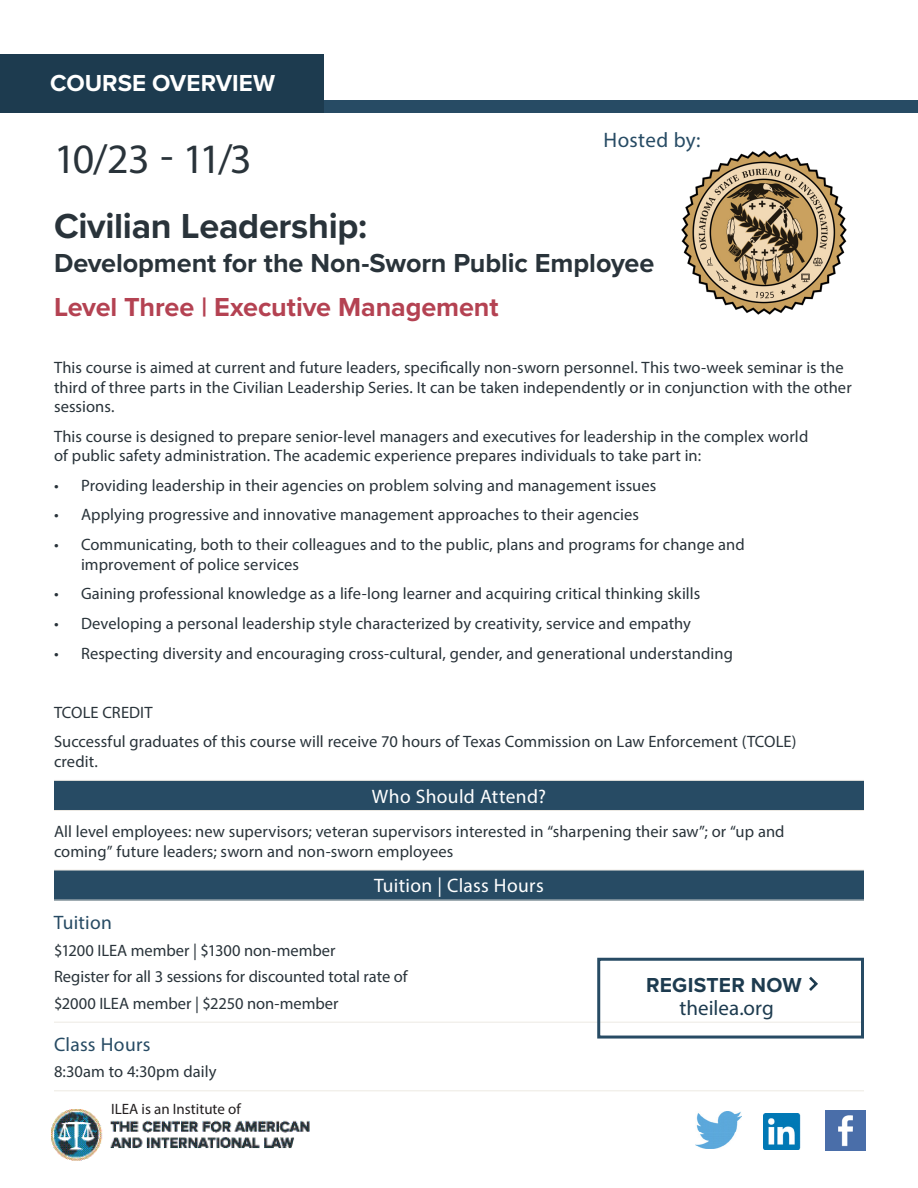
<style>
.page{position:relative;width:918px;height:1188px;background:#fff}
.page>*{position:absolute;margin:0;border:0;box-sizing:border-box;transform-origin:0 0}
.Header-Registration{font:42px "Myriad Pro";color:#29333a}
.Header-Registration-2{font:700 36px "Proxima Nova";letter-spacing:-.01em;color:#29333a}
.Header-Registration-3{font:700 27px "Proxima Nova";letter-spacing:-.005em;color:#29333a}
.Header-Registration-4{font:700 27px "Proxima Nova";letter-spacing:-.005em;color:#b44252}
.t1{font:700 24px "Proxima Nova";color:#fff}
.Register_Text{font:700 21px/22.5px "Proxima Nova";letter-spacing:.015em;color:#1d3b4f;text-align:center}
.Header-2{font:21px "Myriad Pro";letter-spacing:.02em;color:#274b64}
.Header-2-2{font:19.5px "Myriad Pro";letter-spacing:.015em;color:#fff}
.Header-2-3{font:19.5px "Myriad Pro";letter-spacing:.015em;color:#274b64}
.Body-black{font:16.5px/19.5px "Myriad Pro";letter-spacing:.005em;color:#29333a}
.Header-2-4{font:16.5px/19.5px "Myriad Pro";letter-spacing:.005em;color:#29333a}
.t2{font:15px "Myriad Pro";color:#231f20}
.s1{font-family:"Myriad Pro";font-weight:400}
</style>
<div class="page">
<div style="left:0;top:100px;width:918px;height:13px;background:#274b64"></div>
<div style="left:0;top:54px;width:324px;height:59px;background:#1d3b4f"></div>
<div style="left:54px;top:780px;width:810px;height:30px;background:#274b64"></div>
<div style="left:54px;top:870px;width:810px;height:30px;background:#274b64"></div>
<hr style="left:54px;top:780px;width:810px;height:1px;background:#edeae3">
<hr style="left:54px;top:810px;width:810px;height:1px;background:#edeae3">
<hr style="left:54px;top:870px;width:810px;height:1px;background:#edeae3">
<hr style="left:54px;top:900px;width:810px;height:1px;background:#edeae3">
<hr style="left:54px;top:1022px;width:810px;height:1px;background:#edeae3">
<hr style="left:54px;top:1091px;width:810px;height:1px;background:#edeae3">
<img style="left:52px;top:1109px;width:257px;height:51px">
<img style="left:826px;top:1111px;width:40px;height:39px">
<img style="left:764px;top:1113px;width:37px;height:36px">
<img style="left:695px;top:1112px;width:46px;height:37px">
<div style="left:597px;top:958px;width:267px;height:81px;border:3px solid #274b64"></div>
<svg style="left:809px;top:976px;width:9px;height:15px"></svg>
<img style="left:681px;top:150px;width:166px;height:165px">
<p class="t1" style="left:50px;top:65px;width:226px">COURSE OVERVIEW</p>
<p class="Header-2" style="left:604px;top:127px;width:99px">Hosted by:</p>
<p class="Header-Registration" style="left:54px;top:133px;width:199px">10/23 - 11/3</p>
<p class="Header-Registration-2" style="left:54px;top:199px;width:315px">Civilian Leadership:</p>
<p class="Header-Registration-3" style="left:54px;top:243px;width:602px">Development for the Non-Sworn Public Employee</p>
<p class="Header-Registration-4" style="left:54px;top:287px;width:446px">Level Three | Executive Management</p>
<p class="Body-black" style="left:54px;top:358px;width:799px">This course is aimed at current and future leaders, specifically non-sworn personnel. This two-week seminar is the third of three parts in the Civilian Leadership Series. It can be taken independently or in conjunction with the other sessions.</p>
<p class="Body-black" style="left:54px;top:426px;width:756px">This course is designed to prepare senior-level managers and executives for leadership in the complex world of public safety administration. The academic experience prepares individuals to take part in:</p>
<p class="Body-black" style="left:54px;top:475px;width:604px">• Providing leadership in their agencies on problem solving and management issues</p>
<p class="Body-black" style="left:54px;top:505px;width:587px">• Applying progressive and innovative management approaches to their agencies</p>
<p class="Body-black" style="left:81px;top:535px;width:665px;text-indent:-27px">• Communicating, both to their colleagues and to the public, plans and programs for change and improvement of police services</p>
<p class="Body-black" style="left:54px;top:584px;width:648px">• Gaining professional knowledge as a life-long learner and acquiring critical thinking skills</p>
<p class="Body-black" style="left:54px;top:613px;width:639px">• Developing a personal leadership style characterized by creativity, service and empathy</p>
<p class="Body-black" style="left:54px;top:643px;width:680px">• Respecting diversity and encouraging cross-cultural, gender, and generational understanding</p>
<p class="Body-black" style="left:54px;top:702px;width:100px">TCOLE CREDIT</p>
<p class="Body-black" style="left:54px;top:732px;width:744px">Successful graduates of this course will receive 70 hours of Texas Commission on Law Enforcement (TCOLE) credit.</p>
<p class="Header-2-2" style="left:372px;top:784px;width:176px">Who Should Attend?</p>
<p class="Header-2-4" style="left:54px;top:821px;width:732px">All level employees: new supervisors; veteran supervisors interested in “sharpening their saw”; or “up and coming” future leaders; sworn and non-sworn employees</p>
<p class="Header-2-2" style="left:374px;top:874px;width:171px">Tuition | Class Hours</p>
<p class="Header-2-3" style="left:54px;top:910px;width:60px">Tuition</p>
<p class="Header-2-4" style="left:54px;top:940px;width:283px">$1200 ILEA member | $1300 non-member</p>
<p class="Header-2-4" style="left:54px;top:967px;width:355px">Register for all 3 sessions for discounted total rate of</p>
<p class="Header-2-4" style="left:54px;top:993px;width:286px">$2000 ILEA member | $2250 non-member</p>
<p class="Header-2-3" style="left:54px;top:1033px;width:98px">Class Hours</p>
<p class="Header-2-4" style="left:54px;top:1062px;width:164px">8:30am to 4:30pm daily</p>
<p class="t2" style="left:111px;top:1100px;width:131px">ILEA is an Institute of</p>
<p class="Register_Text" style="left:646px;top:974px;width:157px">REGISTER NOW <span class="s1">theilea.org</span></p>
</div>
